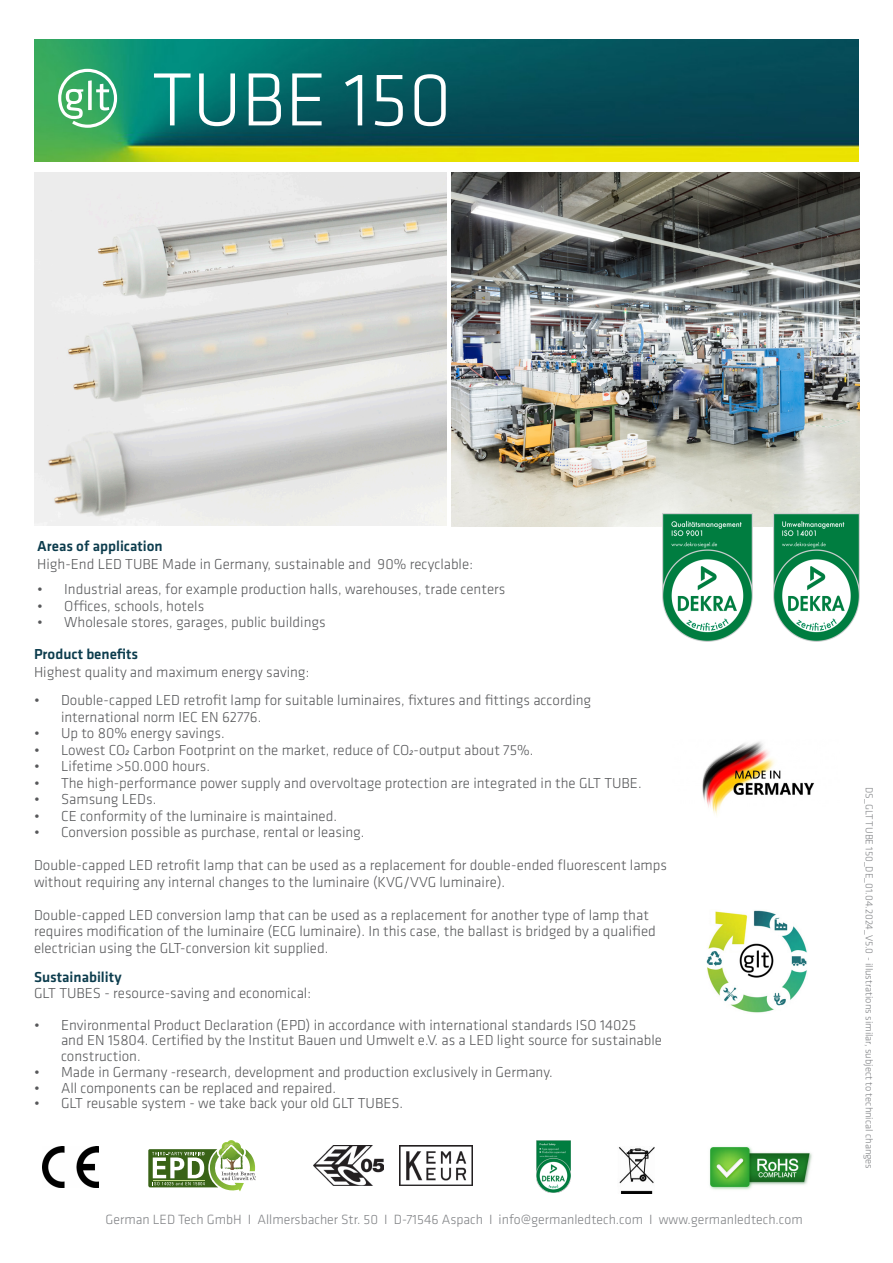
<style>
.page{position:relative;width:893px;height:1263px;background:#fff}
.page>*{position:absolute;margin:0;border:0;box-sizing:border-box;transform-origin:0 0}
.HL_2_Tabelle{font:300 78px "Klavika Basic";color:#fff}
.HL_2_Tabelle-2{font:300 15px/16.5px "Klavika Basic";color:#57585a}
.HL_2_Tabelle-3{font:500 15px "Klavika Basic";color:#0c3c4d}
.t1{font:300 13.8px "Klavika Basic";color:#808285}
.t2{font:300 10.5px "Klavika Basic";color:#808285}
.s1{font-family:"Calibri";font-style:italic}
.s2{font-weight:500;color:#0c3c4d}
</style>
<div class="page">
<img style="left:451px;top:172px;width:408px;height:354px">
<img style="left:34px;top:172px;width:412px;height:353px">
<img style="left:43px;top:1147px;width:56px;height:40px">
<img style="left:618px;top:1147px;width:36px;height:47px">
<img style="left:709px;top:1146px;width:103px;height:44px">
<img style="left:313px;top:1145px;width:71px;height:41px">
<img style="left:536px;top:1141px;width:35px;height:52px">
<svg style="left:148px;top:1141px;width:108px;height:50px"></svg>
<hr style="left:153px;top:1180px;width:51px;height:1px;background:#c0db88">
<img style="left:400px;top:1145px;width:72px;height:41px">
<img style="left:707px;top:910px;width:100px;height:103px">
<img style="left:702px;top:741px;width:112px;height:74px">
<img style="left:663px;top:513px;width:90px;height:128px">
<img style="left:773px;top:513px;width:87px;height:128px">
<img style="left:34px;top:39px;width:825px;height:123px">
<svg style="left:58px;top:69px;width:59px;height:59px"></svg>
<p class="HL_2_Tabelle" style="left:152px;top:53px;width:301px">TUBE 150</p>
<p class="HL_2_Tabelle-3" style="left:37px;top:535px;width:127px">Areas of application</p>
<p class="HL_2_Tabelle-2" style="left:37px;top:555px;width:437px">High-End LED TUBE Made in Germany, sustainable and 90% recyclable:</p>
<p class="HL_2_Tabelle-2" style="left:37px;top:581px;width:470px">• Industrial areas, for example production halls, warehouses, trade centers</p>
<p class="HL_2_Tabelle-2" style="left:37px;top:597px;width:169px">• Offices, schools, hotels</p>
<p class="HL_2_Tabelle-2" style="left:37px;top:614px;width:290px">• Wholesale stores, garages, public buildings</p>
<p class="HL_2_Tabelle-3" style="left:34px;top:643px;width:106px">Product benefits</p>
<p class="HL_2_Tabelle-2" style="left:34px;top:663px;width:277px">Highest quality and maximum energy saving:</p>
<p class="HL_2_Tabelle-2" style="left:61px;top:692px;width:532px;text-indent:-27px">• Double-capped LED retrofit lamp for suitable luminaires, fixtures and fittings according international norm IEC EN 62776.</p>
<p class="HL_2_Tabelle-2" style="left:34px;top:725px;width:192px">• Up to 80% energy savings.</p>
<p class="HL_2_Tabelle-2" style="left:34px;top:741px;width:501px">• Lowest CO<span class="s1">2</span> Carbon Footprint on the market, reduce of CO<span class="s1">2</span>-output about 75%.</p>
<p class="HL_2_Tabelle-2" style="left:34px;top:758px;width:177px">• Lifetime &gt;50.000 hours.</p>
<p class="HL_2_Tabelle-2" style="left:34px;top:774px;width:609px">• The high-performance power supply and overvoltage protection are integrated in the GLT TUBE.</p>
<p class="HL_2_Tabelle-2" style="left:34px;top:791px;width:124px">• Samsung LEDs.</p>
<p class="HL_2_Tabelle-2" style="left:34px;top:807px;width:305px">• CE conformity of the luminaire is maintained.</p>
<p class="HL_2_Tabelle-2" style="left:34px;top:824px;width:332px">• Conversion possible as purchase, rental or leasing.</p>
<p class="HL_2_Tabelle-2" style="left:34px;top:857px;width:635px">Double-capped LED retrofit lamp that can be used as a replacement for double-ended fluorescent lamps without requiring any internal changes to the luminaire (KVG/VVG luminaire).</p>
<p class="HL_2_Tabelle-2" style="left:34px;top:906px;width:623px">Double-capped LED conversion lamp that can be used as a replacement for another type of lamp that requires modification of the luminaire (ECG luminaire). In this case, the ballast is bridged by a qualified electrician using the GLT-conversion kit supplied.</p>
<p class="HL_2_Tabelle-2" style="left:34px;top:969px;width:278px;line-height:15.8px"><span class="s2">Sustainability<br></span>GLT TUBES - resource-saving and economical:</p>
<p class="HL_2_Tabelle-2" style="left:61px;top:1017px;width:602px;line-height:15.8px;text-indent:-27px">• Environmental Product Declaration (EPD) in accordance with international standards ISO 14025 and EN 15804. Certified by the Institut Bauen und Umwelt e.V. as a LED light source for sustainable construction.</p>
<p class="HL_2_Tabelle-2" style="left:34px;top:1063px;width:520px">• Made in Germany -research, development and production exclusively in Germany.</p>
<p class="HL_2_Tabelle-2" style="left:34px;top:1079px;width:303px">• All components can be replaced and repaired.</p>
<p class="HL_2_Tabelle-2" style="left:34px;top:1095px;width:371px">• GLT reusable system - we take back your old GLT TUBES.</p>
<p class="t1" style="left:105px;top:1211px;width:699px">German LED Tech GmbH I Allmersbacher Str. 50 I D-71546 Aspach I info@germanledtech.com I www.germanledtech.com</p>
<p class="t2" style="left:876px;top:787px;width:383px;rotate:90deg">DS_GLT TUBE 150_DE_01.04.2024_V5.0 - illustrations similar, subject to technical changes</p>
</div>
